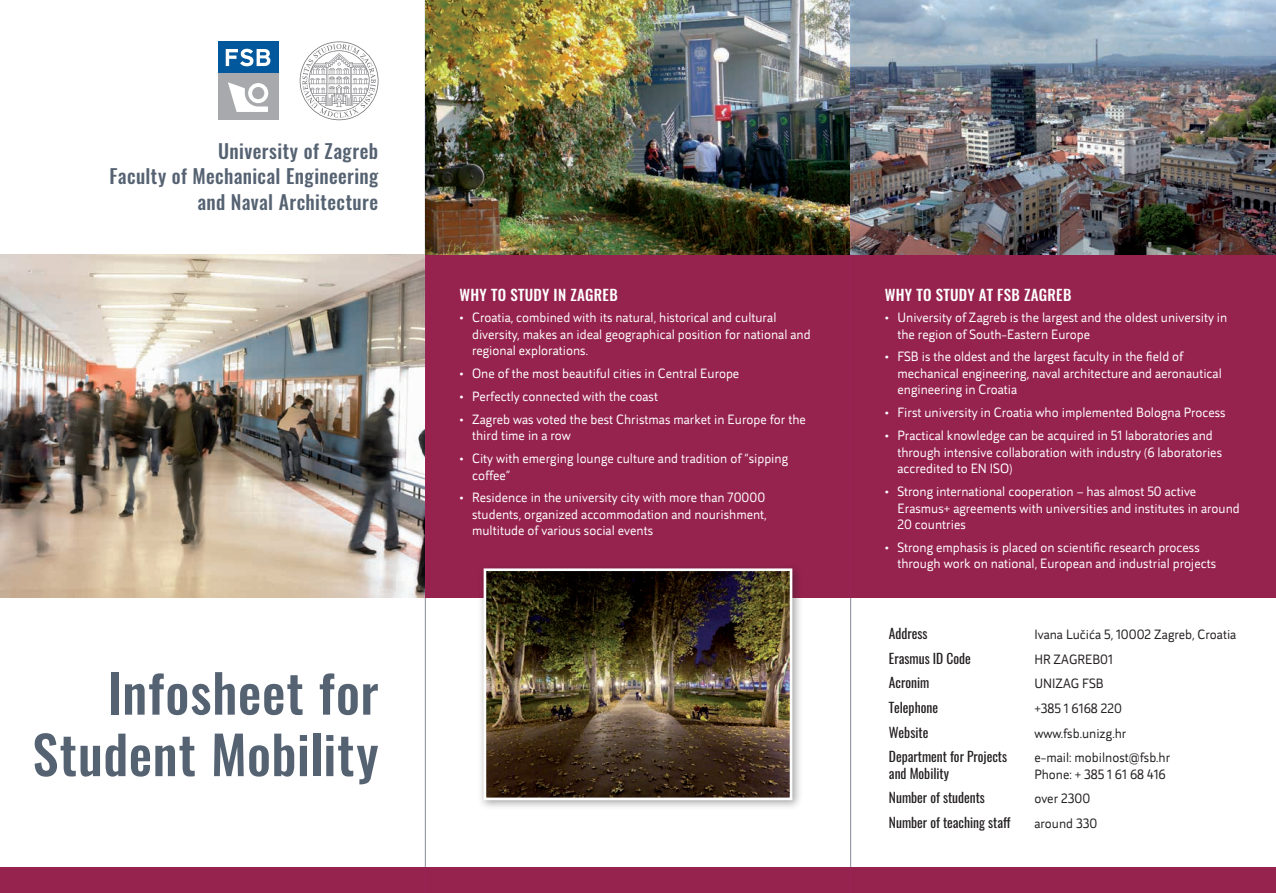
<style>
.page{position:relative;width:1276px;height:893px;background:#fff}
.page>*{position:absolute;margin:0;border:0;box-sizing:border-box;transform-origin:0 0}
.t1{font:500 52.5px/61.5px "Oswald";letter-spacing:.015em;color:#556272;text-align:right}
.t2{font:500 19.5px/25.5px "Oswald";letter-spacing:.02em;color:#556272;text-align:right}
.t3{font:500 15px "Oswald";letter-spacing:.02em;color:#fff}
.t4{font:13.5px/16.5px "Helia";color:#fff}
.t5{font:13.5px/16.5px "Helia";color:#231f20}
.t6{font:13.5px/16.5px "Oswald";color:#231f20}
</style>
<div class="page">
<img style="left:0;top:254px;width:425px;height:344px">
<div style="left:850px;top:254px;width:426px;height:344px;background:#96234d"></div>
<div style="left:425px;top:254px;width:425px;height:344px;background:#96234d"></div>
<div style="left:0;top:867px;width:1276px;height:26px;background:#96234d"></div>
<svg style="left:300px;top:41px;width:78px;height:79px"></svg>
<div style="left:218px;top:41px;width:60px;height:33px;background:#01589c"></div>
<svg style="left:226px;top:49px;width:44px;height:17px"></svg>
<div style="left:218px;top:74px;width:60px;height:46px;background:#a8a9ad"></div>
<svg style="left:228px;top:82px;width:40px;height:30px"></svg>
<img style="left:426px;top:0;width:850px;height:254px">
<div style="left:477px;top:562px;width:326px;height:248px;background:#231f20;opacity:.4"></div>
<img style="left:482px;top:567px;width:311px;height:234px">
<hr style="left:425px;top:0;width:1px;height:893px;background:#858a96">
<hr style="left:850px;top:0;width:1px;height:893px;background:#858a96">
<h2 class="t2" style="left:110px;top:139px;width:270px">University of Zagreb<br>Faculty of Mechanical Engineering and Naval Architecture</h2>
<h1 class="t1" style="left:32px;top:666px;width:348px">Infosheet for<br>Student Mobility</h1>
<p class="t3" style="left:459px;top:287px;width:160px">WHY TO STUDY IN ZAGREB</p>
<p class="t4" style="left:472px;top:309px;width:340px;text-indent:-13px">• Croatia, combined with its natural, historical and cultural diversity, makes an ideal geographical position for national and regional explorations.</p>
<p class="t4" style="left:459px;top:365px;width:281px">• One of the most beautiful cities in Central Europe</p>
<p class="t4" style="left:459px;top:388px;width:200px">• Perfectly connected with the coast</p>
<p class="t4" style="left:472px;top:411px;width:335px;text-indent:-13px">• Zagreb was voted the best Christmas market in Europe for the third time in a row</p>
<p class="t4" style="left:472px;top:450px;width:317px;text-indent:-13px">• City with emerging lounge culture and tradition of “sipping coffee”</p>
<p class="t4" style="left:472px;top:489px;width:296px;text-align:justify;text-indent:-13px">• Residence in the university city with more than 70000 students, organized accommodation and nourishment, multitude of various social events</p>
<p class="t3" style="left:884px;top:287px;width:188px">WHY TO STUDY AT FSB ZAGREB</p>
<p class="t4" style="left:897px;top:309px;width:331px;text-indent:-13px">• University of Zagreb is the largest and the oldest university in the region of South-Eastern Europe</p>
<p class="t4" style="left:897px;top:348px;width:326px;text-indent:-13px">• FSB is the oldest and the largest faculty in the field of mechanical engineering, naval architecture and aeronautical engineering in Croatia</p>
<p class="t4" style="left:884px;top:404px;width:342px">• First university in Croatia who implemented Bologna Process</p>
<p class="t4" style="left:897px;top:427px;width:326px;text-indent:-13px">• Practical knowledge can be acquired in 51 laboratories and through intensive collaboration with industry (6 laboratories accredited to EN ISO)</p>
<p class="t4" style="left:897px;top:483px;width:344px;text-indent:-13px">• Strong international cooperation – has almost 50 active<br>Erasmus+ agreements with universities and institutes in around<br>20 countries</p>
<p class="t4" style="left:897px;top:539px;width:320px;text-indent:-13px">• Strong emphasis is placed on scientific research process through work on national, European and industrial projects</p>
<p class="t6" style="left:889px;top:624px;width:40px">Address</p>
<p class="t5" style="left:1034px;top:626px;width:203px">Ivana Lučića 5, 10002 Zagreb, Croatia</p>
<p class="t6" style="left:889px;top:649px;width:83px">Erasmus ID Code</p>
<p class="t5" style="left:1034px;top:651px;width:80px">HR ZAGREB01</p>
<p class="t6" style="left:889px;top:673px;width:42px">Acronim</p>
<p class="t5" style="left:1034px;top:675px;width:71px">UNIZAG FSB</p>
<p class="t6" style="left:889px;top:698px;width:51px">Telephone</p>
<p class="t5" style="left:1034px;top:700px;width:89px">+385 1 6168 220</p>
<p class="t6" style="left:889px;top:722px;width:41px">Website</p>
<p class="t5" style="left:1034px;top:724px;width:94px">www.fsb.unizg.hr</p>
<p class="t6" style="left:889px;top:747px;width:120px">Department for Projects and Mobility</p>
<p class="t5" style="left:1034px;top:749px;width:137px">e-mail: mobilnost@fsb.hr<br>Phone: + 385 1 61 68 416</p>
<p class="t6" style="left:889px;top:788px;width:98px">Number of students</p>
<p class="t5" style="left:1034px;top:790px;width:57px">over 2300</p>
<p class="t6" style="left:889px;top:813px;width:123px">Number of teaching staff</p>
<p class="t5" style="left:1034px;top:815px;width:64px">around 330</p>
</div>
